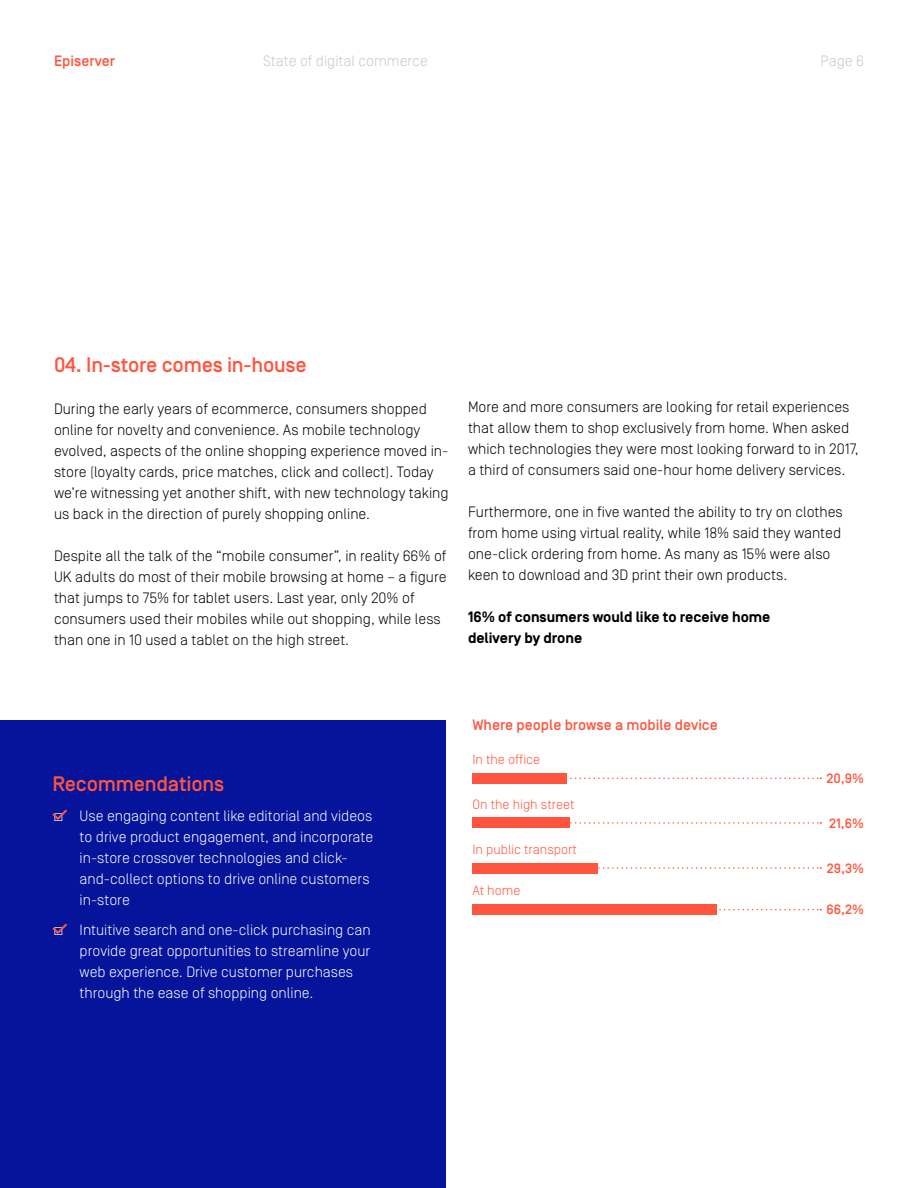
<style>
.page{position:relative;width:918px;height:1188px;background:#fff}
.page>*{position:absolute;margin:0;border:0;box-sizing:border-box;transform-origin:0 0}
.t1{font:500 21px "Simplon Norm";letter-spacing:-.01em;color:#ff553e}
.t2{font:300 15px/21px "Simplon Norm";color:#000}
.t3{font:300 15px/21px "Simplon Norm";color:#fff}
.t4{font:700 15px/21px "Simplon Norm";color:#000}
.t5{font:500 15px "Simplon Norm";color:#ff553e}
.t6{font:300 15px "Simplon Norm";color:#cbc9c6}
.t7{font:300 13.5px "Simplon Norm";color:#ff553e}
.t8{font:500 13.5px "Simplon Norm";color:#ff553e}
</style>
<div class="page">
<div style="left:0;top:720px;width:446px;height:468px;background:#05149b"></div>
<svg style="left:52px;top:923px;width:15px;height:11px"></svg>
<svg style="left:52px;top:809px;width:15px;height:11px"></svg>
<svg style="left:570px;top:822px;width:251px;height:2px"></svg>
<svg style="left:719px;top:909px;width:102px;height:1px"></svg>
<div style="left:472px;top:818px;width:98px;height:10px;background:#ff553e"></div>
<div style="left:472px;top:904px;width:245px;height:11px;background:#ff553e"></div>
<svg style="left:570px;top:778px;width:251px;height:1px"></svg>
<svg style="left:598px;top:867px;width:223px;height:2px"></svg>
<div style="left:472px;top:773px;width:95px;height:11px;background:#ff553e"></div>
<div style="left:472px;top:863px;width:126px;height:10px;background:#ff553e"></div>
<p class="t5" style="left:54px;top:53px;width:63px">Episerver</p>
<p class="t6" style="left:263px;top:53px;width:166px">State of digital commerce</p>
<p class="t6" style="left:821px;top:53px;width:45px">Page 6</p>
<h1 class="t1" style="left:54px;top:353px;width:254px">04. In-store comes in-house</h1>
<p class="t2" style="left:54px;top:398px;width:396px">During the early years of ecommerce, consumers shopped online for novelty and convenience. As mobile technology evolved, aspects of the online shopping experience moved in&shy;store (loyalty cards, price matches, click and collect). Today we’re witnessing yet another shift, with new technology taking us back in the direction of purely shopping online.</p>
<p class="t2" style="left:54px;top:545px;width:394px">Despite all the talk of the “mobile consumer”, in reality 66% of UK adults do most of their mobile browsing at home – a figure that jumps to 75% for tablet users. Last year, only 20% of consumers used their mobiles while out shopping, while less than one in 10 used a tablet on the high street.</p>
<p class="t2" style="left:468px;top:396px;width:392px">More and more consumers are looking for retail experiences that allow them to shop exclusively from home. When asked which technologies they were most looking forward to in 2017, a third of consumers said one-hour home delivery services.</p>
<p class="t2" style="left:468px;top:501px;width:376px">Furthermore, one in five wanted the ability to try on clothes from home using virtual reality, while 18% said they wanted one-click ordering from home. As many as 15% were also keen to download and 3D print their own products.</p>
<p class="t4" style="left:468px;top:607px;width:304px">16% of consumers would like to receive home delivery by drone</p>
<h1 class="t1" style="left:53px;top:773px;width:173px">Recommendations</h1>
<p class="t3" style="left:80px;top:805px;width:295px;text-indent:-27px">□ Use engaging content like editorial and videos to drive product engagement, and incorporate in-store crossover technologies and click&shy;and-collect options to drive online customers in-store</p>
<p class="t3" style="left:80px;top:919px;width:292px;text-indent:-27px">□ Intuitive search and one-click purchasing can provide great opportunities to streamline your web experience. Drive customer purchases through the ease of shopping online.</p>
<p class="t5" style="left:472px;top:717px;width:247px">Where people browse a mobile device</p>
<p class="t7" style="left:473px;top:752px;width:69px">In the office</p>
<p class="t7" style="left:472px;top:797px;width:104px">On the high street</p>
<p class="t7" style="left:473px;top:842px;width:106px">In public transport</p>
<p class="t7" style="left:472px;top:884px;width:49px">At home</p>
<p class="t8" style="left:827px;top:771px;width:39px">20,9%</p>
<p class="t8" style="left:829px;top:816px;width:36px">21,6%</p>
<p class="t8" style="left:827px;top:861px;width:39px">29,3%</p>
<p class="t8" style="left:827px;top:903px;width:39px">66,2%</p>
</div>
